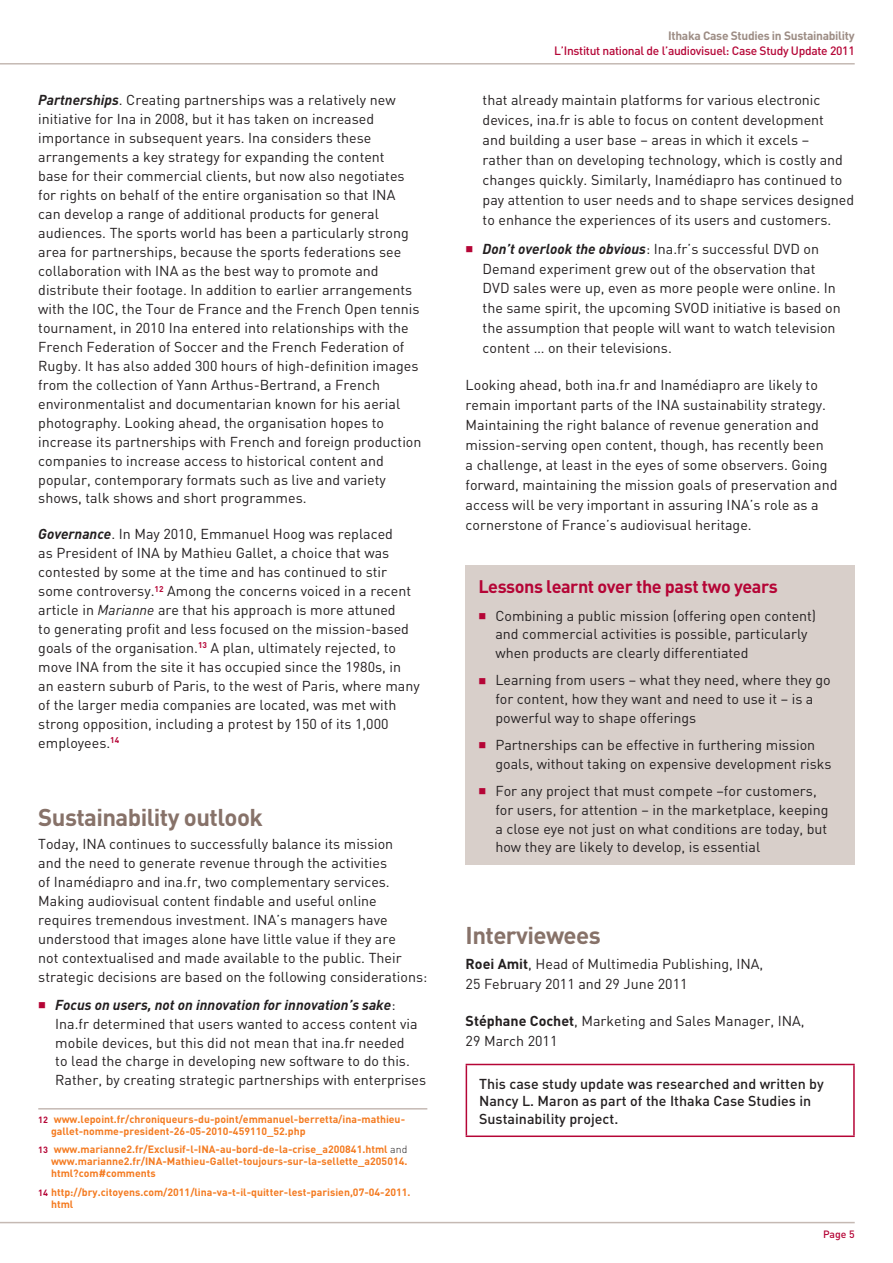
<style>
.page{position:relative;width:893px;height:1263px;background:#fff}
.page>*{position:absolute;margin:0;border:0;box-sizing:border-box;transform-origin:0 0}
.t1{font:700 24px "JISC";letter-spacing:-.025em;color:#877269}
.t2{font:700 18px "JISC";letter-spacing:-.025em;color:#b50536}
.t3{font:14.25px/18.9px "JISC";color:#231f20}
.t4{font:500 14.25px/17.2px "JISC";color:#231f20}
.t5{font:500 12px "JISC";letter-spacing:-.025em;color:#b50536}
.t6{font:700 12px "JISC";letter-spacing:-.025em;color:#9d8d85}
.t7{font:700 10.5px/12px "JISC";color:#f47b21}
.t8{font:10.5px "Wingdings";color:#b50536}
.t9{font:500 10.5px "JISC";color:#b50536}
.s1{font-weight:700;font-style:italic}
.s2{font-style:italic}
.s3{color:#b50536}
.s4{font-size:9px;color:#b50536}
.s5{font-weight:300;color:#231f20}
.s6{font-weight:700}
</style>
<div class="page">
<hr style="left:0;top:63px;width:855px;height:2px;background:#c5b9b3">
<hr style="left:0;top:1222px;width:855px;height:1px;background:#c5b9b3">
<hr style="left:38px;top:1108px;width:389px;height:1px;background:#c5b9b3">
<div style="left:466px;top:565px;width:389px;height:300px;background:#d8cfca"></div>
<hr style="left:466px;top:1064px;width:389px;height:1px;background:#b50536">
<hr style="left:466px;top:1065px;width:1px;height:70px;background:#b50536">
<hr style="left:853px;top:1065px;width:2px;height:70px;background:#b50536">
<hr style="left:466px;top:1135px;width:389px;height:2px;background:#b50536">
<p class="t3" style="left:38px;top:91px;width:385px"><span class="s1">Partnerships</span>. Creating partnerships was a relatively new initiative for Ina in 2008, but it has taken on increased importance in subsequent years. Ina considers these arrangements a key strategy for expanding the content<br>base for their commercial clients, but now also negotiates for rights on behalf of the entire organisation so that INA<br>can develop a range of additional products for general audiences. The sports world has been a particularly strong area for partnerships, because the sports federations see collaboration with INA as the best way to promote and distribute their footage. In addition to earlier arrangements with the IOC, the Tour de France and the French Open tennis tournament, in 2010 Ina entered into relationships with the French Federation of Soccer and the French Federation of Rugby. It has also added 300 hours of high-definition images from the collection of Yann Arthus-Bertrand, a French environmentalist and documentarian known for his aerial photography. Looking ahead, the organisation hopes to increase its partnerships with French and foreign production companies to increase access to historical content and popular, contemporary formats such as live and variety shows, talk shows and short programmes.</p>
<p class="t3" style="left:38px;top:525px;width:383px"><span class="s1">Governance</span>. In May 2010, Emmanuel Hoog was replaced<br>as President of INA by Mathieu Gallet, a choice that was contested by some at the time and has continued to stir some controversy.<sup>12</sup> Among the concerns voiced in a recent article in <span class="s2">Marianne</span> are that his approach is more attuned<br>to generating profit and less focused on the mission-based goals of the organisation.<sup>13</sup> A plan, ultimately rejected, to move INA from the site it has occupied since the 1980s, in an eastern suburb of Paris, to the west of Paris, where many of the larger media companies are located, was met with strong opposition, including a protest by 150 of its 1,000 employees.<sup>14</sup></p>
<h1 class="t1" style="left:38px;top:802px;width:226px">Sustainability outlook</h1>
<p class="t3" style="left:38px;top:834px;width:391px">Today, INA continues to successfully balance its mission<br>and the need to generate revenue through the activities<br>of Inamédiapro and ina.fr, two complementary services.<br>Making audiovisual content findable and useful online requires tremendous investment. INA’s managers have understood that images alone have little value if they are<br>not contextualised and made available to the public. Their strategic decisions are based on the following considerations:</p>
<p class="t8" style="left:46px;top:999px;width:12px">■</p>
<p class="t3" style="left:55px;top:995px;width:372px;text-indent:-17px"><span class="s3">■</span> <span class="s1">Focus on users, not on innovation for innovation’s sake</span>:<br>Ina.fr determined that users wanted to access content via mobile devices, but this did not mean that ina.fr needed<br>to lead the charge in developing new software to do this.<br>Rather, by creating strategic partnerships with enterprises</p>
<p class="t7" style="left:51px;top:1113px;width:356px;text-indent:-13px"><span class="s4">12</span> www.lepoint.fr/chroniqueurs-du-point/emmanuel-berretta/ina-mathieu&shy;gallet-nomme-president-26-05-2010-459110_52.php</p>
<p class="t7" style="left:51px;top:1143px;width:358px;text-align:justify;text-indent:-13px"><span class="s4">13</span> www.marianne2.fr/Exclusif-l-INA-au-bord-de-la-crise_a200841.html <span class="s5">and </span>www.marianne2.fr/INA-Mathieu-Gallet-toujours-sur-la-sellette_a205014. html?com#comments</p>
<p class="t7" style="left:51px;top:1185px;width:361px;text-indent:-13px"><span class="s4">14</span> http://bry.citoyens.com/2011/lina-va-t-il-quitter-lest-parisien,07-04-2011. html</p>
<p class="t6" style="left:668px;top:28px;width:188px">Ithaka Case Studies in Sustainability</p>
<p class="t5" style="left:554px;top:43px;width:302px">L’Institut national de l’audiovisuel: Case Study Update 2011</p>
<p class="t3" style="left:483px;top:90px;width:373px;line-height:20px">that already maintain platforms for various electronic devices, ina.fr is able to focus on content development<br>and building a user base – areas in which it excels –<br>rather than on developing technology, which is costly and changes quickly. Similarly, Inamédiapro has continued to pay attention to user needs and to shape services designed to enhance the experiences of its users and customers.</p>
<p class="t8" style="left:473px;top:243px;width:12px">■</p>
<p class="t3" style="left:483px;top:238px;width:360px;line-height:20px;text-indent:-17px"><span class="s3">■</span> <span class="s1">Don’t overlook the obvious</span>: Ina.fr’s successful DVD on Demand experiment grew out of the observation that DVD sales were up, even as more people were online. In the same spirit, the upcoming SVOD initiative is based on the assumption that people will want to watch television content … on their televisions.</p>
<p class="t3" style="left:466px;top:375px;width:373px;line-height:20px">Looking ahead, both ina.fr and Inamédiapro are likely to remain important parts of the INA sustainability strategy.<br>Maintaining the right balance of revenue generation and mission-serving open content, though, has recently been<br>a challenge, at least in the eyes of some observers. Going forward, maintaining the mission goals of preservation and access will be very important in assuring INA’s role as a cornerstone of France’s audiovisual heritage.</p>
<p class="t2" style="left:478px;top:575px;width:301px">Lessons learnt over the past two years</p>
<p class="t8" style="left:486px;top:610px;width:12px">■</p>
<p class="t3" style="left:495px;top:606px;width:322px;text-indent:-17px"><span class="s3">■</span> Combining a public mission (offering open content) and commercial activities is possible, particularly when products are clearly differentiated</p>
<p class="t8" style="left:486px;top:675px;width:12px">■</p>
<p class="t3" style="left:495px;top:670px;width:337px;text-indent:-17px"><span class="s3">■</span> Learning from users – what they need, where they go for content, how they want and need to use it – is a powerful way to shape offerings</p>
<p class="t8" style="left:486px;top:740px;width:12px">■</p>
<p class="t3" style="left:495px;top:735px;width:338px;text-indent:-17px"><span class="s3">■</span> Partnerships can be effective in furthering mission goals, without taking on expensive development risks</p>
<p class="t8" style="left:486px;top:786px;width:12px">■</p>
<p class="t3" style="left:495px;top:781px;width:335px;text-indent:-17px"><span class="s3">■</span> For any project that must compete –for customers, for users, for attention – in the marketplace, keeping a close eye not just on what conditions are today, but how they are likely to develop, is essential</p>
<h1 class="t1" style="left:466px;top:920px;width:137px">Interviewees</h1>
<p class="t3" style="left:466px;top:953px;width:299px;line-height:20px"><span class="s6">Roei Amit</span>, Head of Multimedia Publishing, INA,<br>25 February 2011 and 29 June 2011</p>
<p class="t3" style="left:466px;top:1010px;width:341px;line-height:20px"><span class="s6">Stéphane Cochet</span>, Marketing and Sales Manager, INA,<br>29 March 2011</p>
<p class="t4" style="left:479px;top:1075px;width:346px">This case study update was researched and written by<br>Nancy L. Maron as part of the Ithaka Case Studies in<br>Sustainability project.</p>
<p class="t9" style="left:823px;top:1227px;width:33px">Page 5</p>
</div>
